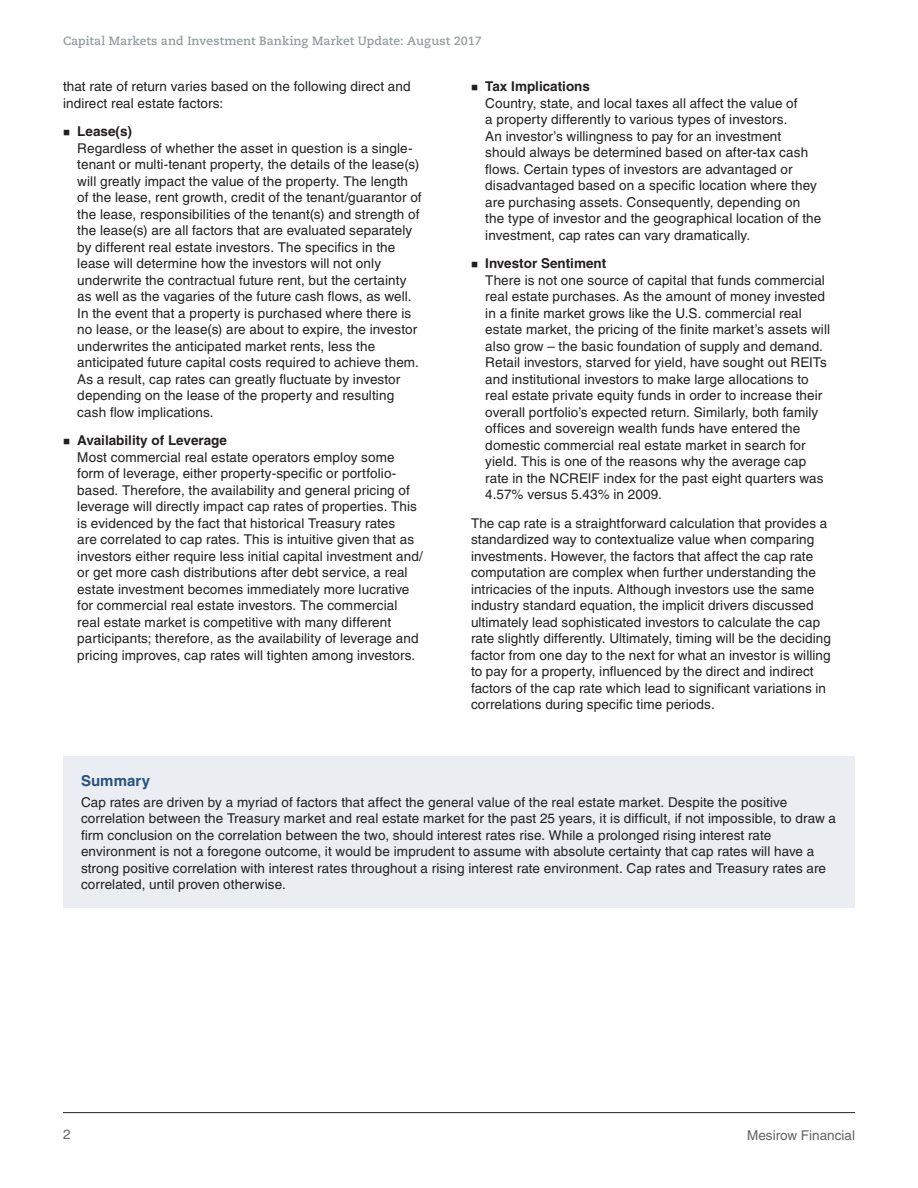
<style>
.page{position:relative;width:918px;height:1188px;background:#fff}
.page>*{position:absolute;margin:0;border:0;box-sizing:border-box;transform-origin:0 0}
.fs_Subhead_1{font:700 15px "Helvetica LT";letter-spacing:.005em;color:#28517e}
.Body_Copy_CMIB{font:13.5px/16.5px "Helvetica LT";letter-spacing:.01em;color:#231f20}
.t1{font:13.5px "Helvetica LT";color:#636366}
.t2{font:700 12px "Caecilia LT Std";letter-spacing:.005em;color:#969c9e}
.s1{font-weight:700}
</style>
<div class="page">
<hr style="left:63px;top:1112px;width:792px;height:1px;background:#231f20">
<div style="left:63px;top:756px;width:792px;height:151px;background:#eaeef2"></div>
<p class="t2" style="left:63px;top:34px;width:420px">Capital Markets and Investment Banking Market Update: August 2017</p>
<p class="Body_Copy_CMIB" style="left:63px;top:78px;width:349px">that rate of return varies based on the following direct and indirect real estate factors:</p>
<p class="Body_Copy_CMIB" style="left:77px;top:123px;width:346px"><span class="s1">Lease(s)<br></span>Regardless of whether the asset in question is a single&shy;tenant or multi-tenant property, the details of the lease(s) will greatly impact the value of the property. The length of the lease, rent growth, credit of the tenant/guarantor of the lease, responsibilities of the tenant(s) and strength of the lease(s) are all factors that are evaluated separately by different real estate investors. The specifics in the lease will determine how the investors will not only underwrite the contractual future rent, but the certainty as well as the vagaries of the future cash flows, as well.<br>In the event that a property is purchased where there is no lease, or the lease(s) are about to expire, the investor underwrites the anticipated market rents, less the anticipated future capital costs required to achieve them.<br>As a result, cap rates can greatly fluctuate by investor depending on the lease of the property and resulting cash flow implications.</p>
<p class="Body_Copy_CMIB" style="left:77px;top:432px;width:347px"><span class="s1">Availability of Leverage<br></span>Most commercial real estate operators employ some form of leverage, either property-specific or portfolio&shy;based. Therefore, the availability and general pricing of leverage will directly impact cap rates of properties. This is evidenced by the fact that historical Treasury rates<br>are correlated to cap rates. This is intuitive given that as investors either require less initial capital investment and/ or get more cash distributions after debt service, a real estate investment becomes immediately more lucrative for commercial real estate investors. The commercial real estate market is competitive with many different participants; therefore, as the availability of leverage and pricing improves, cap rates will tighten among investors.</p>
<p class="Body_Copy_CMIB" style="left:485px;top:78px;width:338px"><span class="s1">Tax Implications<br></span>Country, state, and local taxes all affect the value of<br>a property differently to various types of investors.<br>An investor’s willingness to pay for an investment should always be determined based on after-tax cash flows. Certain types of investors are advantaged or disadvantaged based on a specific location where they are purchasing assets. Consequently, depending on the type of investor and the geographical location of the investment, cap rates can vary dramatically.</p>
<p class="Body_Copy_CMIB" style="left:485px;top:255px;width:346px"><span class="s1">Investor Sentiment<br></span>There is not one source of capital that funds commercial real estate purchases. As the amount of money invested in a finite market grows like the U.S. commercial real estate market, the pricing of the finite market’s assets will also grow – the basic foundation of supply and demand.<br>Retail investors, starved for yield, have sought out REITs and institutional investors to make large allocations to real estate private equity funds in order to increase their overall portfolio’s expected return. Similarly, both family offices and sovereign wealth funds have entered the domestic commercial real estate market in search for yield. This is one of the reasons why the average cap rate in the NCREIF index for the past eight quarters was 4.57% versus 5.43% in 2009.</p>
<p class="Body_Copy_CMIB" style="left:471px;top:515px;width:362px">The cap rate is a straightforward calculation that provides a standardized way to contextualize value when comparing investments. However, the factors that affect the cap rate computation are complex when further understanding the intricacies of the inputs. Although investors use the same industry standard equation, the implicit drivers discussed ultimately lead sophisticated investors to calculate the cap rate slightly differently. Ultimately, timing will be the deciding factor from one day to the next for what an investor is willing to pay for a property, influenced by the direct and indirect factors of the cap rate which lead to significant variations in correlations during specific time periods.</p>
<p class="fs_Subhead_1" style="left:81px;top:771px;width:71px">Summary</p>
<p class="Body_Copy_CMIB" style="left:81px;top:794px;width:757px">Cap rates are driven by a myriad of factors that affect the general value of the real estate market. Despite the positive correlation between the Treasury market and real estate market for the past 25 years, it is difficult, if not impossible, to draw a firm conclusion on the correlation between the two, should interest rates rise. While a prolonged rising interest rate environment is not a foregone outcome, it would be imprudent to assume with absolute certainty that cap rates will have a strong positive correlation with interest rates throughout a rising interest rate environment. Cap rates and Treasury rates are correlated, until proven otherwise.</p>
<p class="t1" style="left:63px;top:1127px;width:9px">2</p>
<p class="t1" style="left:747px;top:1127px;width:109px">Mesirow Financial</p>
</div>
